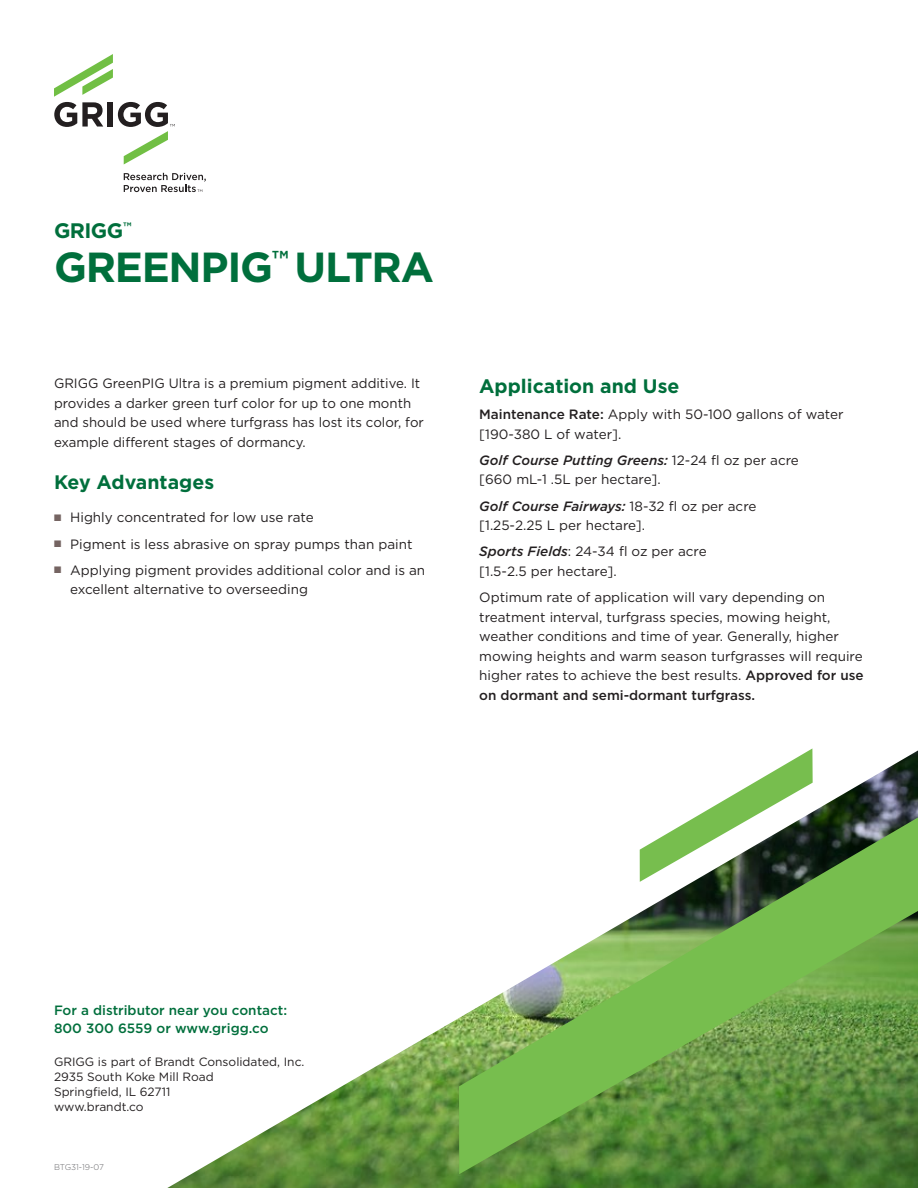
<style>
.page{position:relative;width:918px;height:1188px;background:#fff}
.page>*{position:absolute;margin:0;border:0;box-sizing:border-box;transform-origin:0 0}
.t1{font:700 42px "Gotham";letter-spacing:-.03em;color:#006f3c}
.t2{font:700 21px "Gotham";letter-spacing:-.03em;color:#006f3c}
.t3{font:700 19.5px "Gotham";color:#006f3c}
.t4{font:13.5px/19.5px "Gotham";color:#231f20}
.t5{font:500 13.5px/18px "Gotham";color:#006f3c}
.t6{font:12px/15px "Gotham";color:#231f20}
.t7{font:300 8.25px "Gotham";letter-spacing:-.01em;color:#636366}
.s1{color:#756462}
.s2{font-weight:500}
.s3{font-weight:500;font-style:italic}
</style>
<div class="page">
<img style="left:167px;top:750px;width:751px;height:438px">
<svg style="left:459px;top:817px;width:459px;height:357px"></svg>
<svg style="left:640px;top:748px;width:173px;height:134px"></svg>
<svg style="left:54px;top:54px;width:121px;height:110px"></svg>
<svg style="left:124px;top:173px;width:82px;height:19px"></svg>
<h2 class="t2" style="left:54px;top:217px;width:79px">GRIGG<sup>™</sup></h2>
<h1 class="t1" style="left:54px;top:239px;width:381px">GREENPIG<sup>™</sup> ULTRA</h1>
<p class="t4" style="left:54px;top:373px;width:371px">GRIGG GreenPIG Ultra is a premium pigment additive. It provides a darker green turf color for up to one month and should be used where turfgrass has lost its color, for example different stages of dormancy.</p>
<h3 class="t3" style="left:54px;top:470px;width:162px">Key Advantages</h3>
<p class="t4" style="left:54px;top:508px;width:261px"><span class="s1">■</span> Highly concentrated for low use rate</p>
<p class="t4" style="left:54px;top:534px;width:360px"><span class="s1">■</span> Pigment is less abrasive on spray pumps than paint</p>
<p class="t4" style="left:70px;top:560px;width:357px;text-indent:-16px"><span class="s1">■</span> Applying pigment provides additional color and is an excellent alternative to overseeding</p>
<h3 class="t3" style="left:479px;top:373px;width:202px">Application and Use</h3>
<p class="t4" style="left:479px;top:404px;width:366px"><span class="s2">Maintenance Rate:</span> Apply with 50-100 gallons of water [190-380 L of water].</p>
<p class="t4" style="left:479px;top:450px;width:321px"><span class="s3">Golf Course Putting Greens:</span> 12-24 fl oz per acre [660 mL-1 .5L per hectare].</p>
<p class="t4" style="left:479px;top:496px;width:279px"><span class="s3">Golf Course Fairways:</span> 18-32 fl oz per acre [1.25-2.25 L per hectare].</p>
<p class="t4" style="left:479px;top:542px;width:229px"><span class="s3">Sports Fields</span>: 24-34 fl oz per acre [1.5-2.5 per hectare].</p>
<p class="t4" style="left:479px;top:587px;width:386px">Optimum rate of application will vary depending on treatment interval, turfgrass species, mowing height, weather conditions and time of year. Generally, higher mowing heights and warm season turfgrasses will require higher rates to achieve the best results. <span class="s2">Approved for use on dormant and semi-dormant turfgrass.</span></p>
<p class="t5" style="left:54px;top:1001px;width:235px">For a distributor near you contact:<br>800 300 6559 or www.grigg.co</p>
<p class="t6" style="left:54px;top:1054px;width:252px">GRIGG is part of Brandt Consolidated, Inc.<br>2935 South Koke Mill Road<br>Springfield, IL 62711<br>www.brandt.co</p>
<p class="t7" style="left:54px;top:1162px;width:51px">BTG31-19-07</p>
</div>
